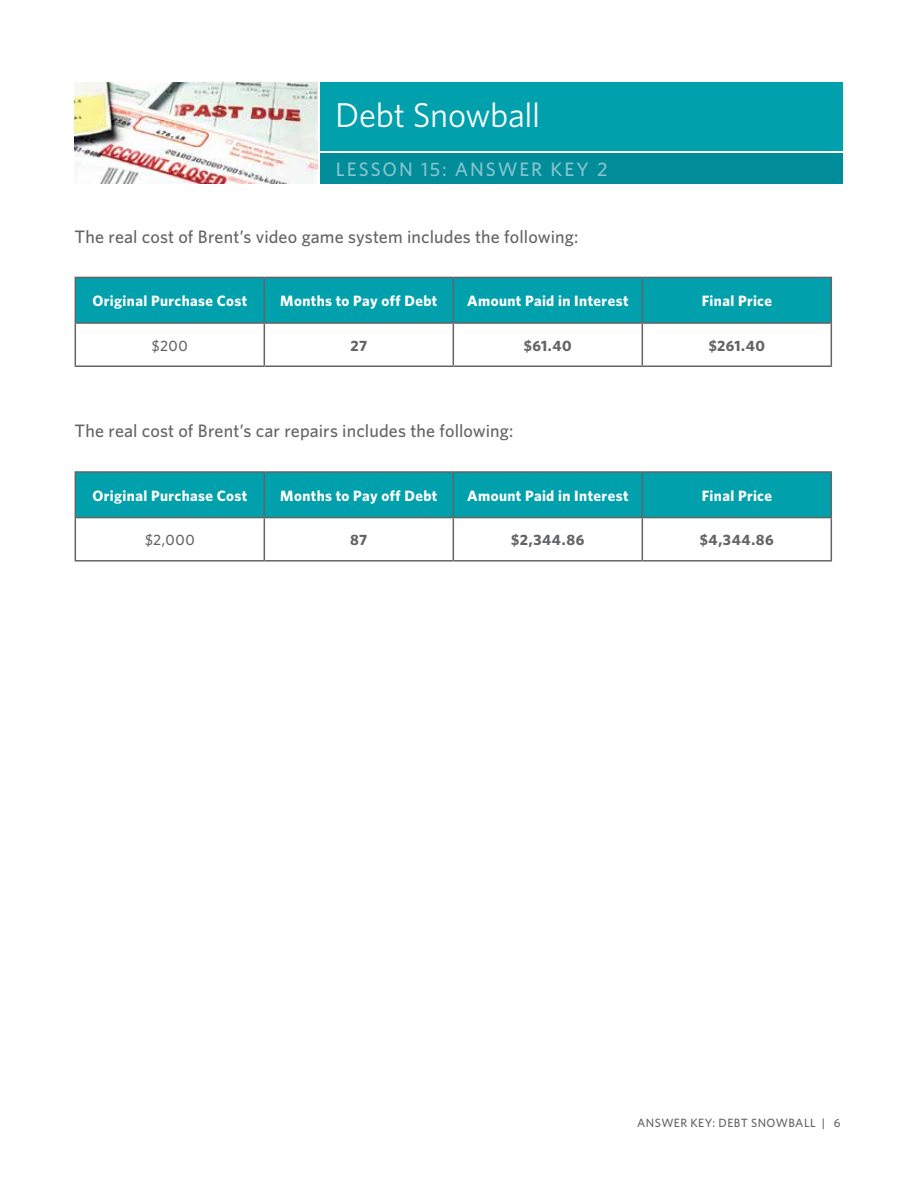
<style>
.page{position:relative;width:918px;height:1188px;background:#fff}
.page>*{position:absolute;margin:0;border:0;box-sizing:border-box;transform-origin:0 0}
.t1{font:34.5px "Whitney";letter-spacing:-.01em;color:#fff}
.t2{font:500 19.5px "Whitney";letter-spacing:.1em;color:#87c5cd}
.t3{font:500 18px "Whitney";letter-spacing:.005em;color:#636466}
.t4{font:700 15px "Whitney";letter-spacing:.025em;color:#fff}
.t5{font:700 15px "Whitney";letter-spacing:.03em;color:#636466}
.t6{font:500 15px "Whitney";letter-spacing:.04em;color:#636466}
.t7{font:500 12px "Whitney";letter-spacing:.04em;color:#636466}
</style>
<div class="page">
<img style="left:74px;top:82px;width:243px;height:102px">
<div style="left:320px;top:82px;width:523px;height:69px;background:#00a0ad"></div>
<div style="left:320px;top:153px;width:523px;height:30px;background:#008c99"></div>
<div style="left:76px;top:278px;width:755px;height:44px;background:#00a0ad"></div>
<hr style="left:75px;top:277px;width:189px;height:1px;background:#636466">
<hr style="left:75px;top:278px;width:1px;height:44px;background:#636466">
<hr style="left:264px;top:277px;width:189px;height:1px;background:#636466">
<hr style="left:264px;top:278px;width:1px;height:44px;background:#636466">
<hr style="left:453px;top:277px;width:189px;height:1px;background:#636466">
<hr style="left:453px;top:278px;width:1px;height:44px;background:#636466">
<hr style="left:642px;top:277px;width:190px;height:1px;background:#636466">
<hr style="left:642px;top:278px;width:1px;height:44px;background:#636466">
<hr style="left:831px;top:278px;width:1px;height:44px;background:#636466">
<hr style="left:75px;top:322px;width:189px;height:2px;background:#636466">
<hr style="left:75px;top:324px;width:1px;height:41px;background:#636466">
<hr style="left:264px;top:322px;width:189px;height:2px;background:#636466">
<hr style="left:264px;top:324px;width:1px;height:41px;background:#636466">
<hr style="left:453px;top:322px;width:189px;height:2px;background:#636466">
<hr style="left:453px;top:324px;width:1px;height:41px;background:#636466">
<hr style="left:642px;top:322px;width:190px;height:2px;background:#636466">
<hr style="left:642px;top:324px;width:1px;height:41px;background:#636466">
<hr style="left:831px;top:324px;width:1px;height:41px;background:#636466">
<hr style="left:75px;top:365px;width:189px;height:2px;background:#636466">
<hr style="left:264px;top:365px;width:189px;height:2px;background:#636466">
<hr style="left:453px;top:365px;width:189px;height:2px;background:#636466">
<hr style="left:642px;top:365px;width:190px;height:2px;background:#636466">
<div style="left:76px;top:473px;width:755px;height:44px;background:#00a0ad"></div>
<hr style="left:75px;top:471px;width:189px;height:2px;background:#636466">
<hr style="left:75px;top:473px;width:1px;height:44px;background:#636466">
<hr style="left:264px;top:471px;width:189px;height:2px;background:#636466">
<hr style="left:264px;top:473px;width:1px;height:44px;background:#636466">
<hr style="left:453px;top:471px;width:189px;height:2px;background:#636466">
<hr style="left:453px;top:473px;width:1px;height:44px;background:#636466">
<hr style="left:642px;top:471px;width:190px;height:2px;background:#636466">
<hr style="left:642px;top:473px;width:1px;height:44px;background:#636466">
<hr style="left:831px;top:473px;width:1px;height:44px;background:#636466">
<hr style="left:75px;top:517px;width:189px;height:1px;background:#636466">
<hr style="left:75px;top:518px;width:1px;height:42px;background:#636466">
<hr style="left:264px;top:517px;width:189px;height:1px;background:#636466">
<hr style="left:264px;top:518px;width:1px;height:42px;background:#636466">
<hr style="left:453px;top:517px;width:189px;height:1px;background:#636466">
<hr style="left:453px;top:518px;width:1px;height:42px;background:#636466">
<hr style="left:642px;top:517px;width:190px;height:1px;background:#636466">
<hr style="left:642px;top:518px;width:1px;height:42px;background:#636466">
<hr style="left:831px;top:518px;width:1px;height:42px;background:#636466">
<hr style="left:75px;top:560px;width:189px;height:2px;background:#636466">
<hr style="left:264px;top:560px;width:189px;height:2px;background:#636466">
<hr style="left:453px;top:560px;width:189px;height:2px;background:#636466">
<hr style="left:642px;top:560px;width:190px;height:2px;background:#636466">
<h1 class="t1" style="left:335px;top:92px;width:207px">Debt Snowball</h1>
<h2 class="t2" style="left:336px;top:156px;width:273px">LESSON 15: ANSWER KEY 2</h2>
<p class="t3" style="left:75px;top:225px;width:505px">The real cost of Brent’s video game system includes the following:</p>
<p class="t4" style="left:92px;top:291px;width:156px">Original Purchase Cost</p>
<p class="t4" style="left:280px;top:291px;width:159px">Months to Pay off Debt</p>
<p class="t4" style="left:467px;top:291px;width:163px">Amount Paid in Interest</p>
<p class="t4" style="left:702px;top:291px;width:72px">Final Price</p>
<p class="t6" style="left:152px;top:336px;width:37px">$200</p>
<p class="t5" style="left:350px;top:335px;width:18px">27</p>
<p class="t5" style="left:524px;top:335px;width:49px">$61.40</p>
<p class="t5" style="left:709px;top:335px;width:58px">$261.40</p>
<p class="t3" style="left:75px;top:419px;width:440px">The real cost of Brent’s car repairs includes the following:</p>
<p class="t4" style="left:92px;top:486px;width:156px">Original Purchase Cost</p>
<p class="t4" style="left:280px;top:486px;width:159px">Months to Pay off Debt</p>
<p class="t4" style="left:467px;top:486px;width:163px">Amount Paid in Interest</p>
<p class="t4" style="left:702px;top:486px;width:72px">Final Price</p>
<p class="t6" style="left:145px;top:530px;width:51px">$2,000</p>
<p class="t5" style="left:350px;top:530px;width:19px">87</p>
<p class="t5" style="left:511px;top:530px;width:75px">$2,344.86</p>
<p class="t5" style="left:700px;top:530px;width:76px">$4,344.86</p>
<p class="t7" style="left:637px;top:1115px;width:205px">ANSWER KEY: DEBT SNOWBALL | 6</p>
</div>
